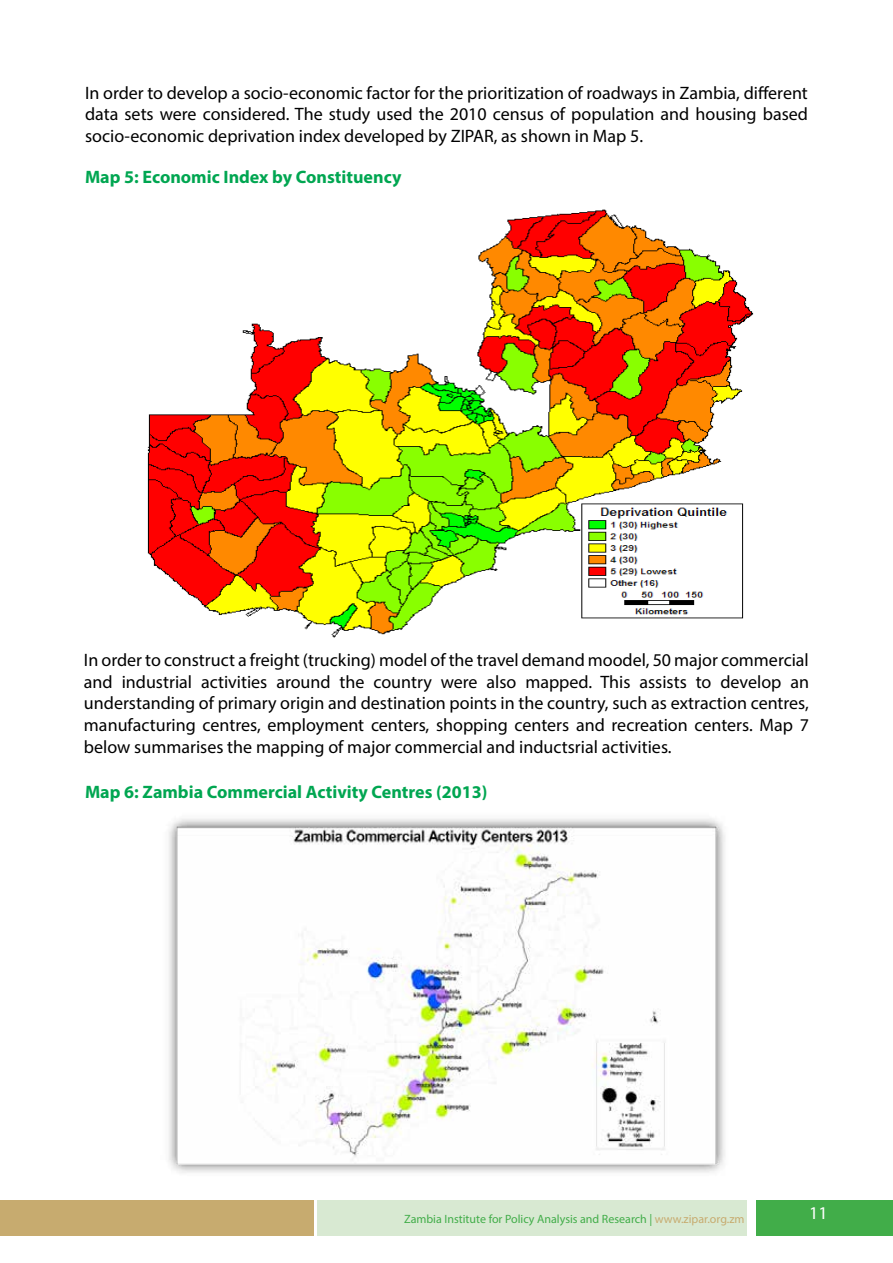
<style>
.page{position:relative;width:893px;height:1263px;background:#fff}
.page>*{position:absolute;margin:0;border:0;box-sizing:border-box;transform-origin:0 0}
.t1{font:18px/21.6px "Myriad Pro";color:#000;text-align:justify}
.t2{font:700 18px "Myriad Pro";color:#00a651}
.t3{font:18px "Myriad Pro";color:#fff}
.t4{font:12px "Myriad Pro";color:#41ad49}
.s1{color:#c7ab6f}
</style>
<div class="page">
<div style="left:756px;top:1200px;width:137px;height:36px;background:#41ad49"></div>
<div style="left:0;top:1200px;width:313px;height:36px;background:#c7ab6f"></div>
<div style="left:318px;top:1200px;width:429px;height:36px;background:#d8e9d2"></div>
<img style="left:147px;top:209px;width:607px;height:429px">
<img style="left:169px;top:818px;width:556px;height:355px">
<p class="t1" style="left:85px;top:81px;width:724px">In order to develop a socio-economic factor for the prioritization of roadways in Zambia, different data sets were considered. The study used the 2010 census of population and housing based socio-economic deprivation index developed by ZIPAR, as shown in Map 5.</p>
<p class="t2" style="left:85px;top:165px;width:318px">Map 5: Economic Index by Constituency</p>
<p class="t1" style="left:84px;top:649px;width:727px">In order to construct a freight (trucking) model of the travel demand moodel, 50 major commercial and industrial activities around the country were also mapped. This assists to develop an understanding of primary origin and destination points in the country, such as extraction centres, manufacturing centres, employment centers, shopping centers and recreation centers. Map 7 below summarises the mapping of major commercial and inductsrial activities.</p>
<p class="t2" style="left:85px;top:780px;width:404px">Map 6: Zambia Commercial Activity Centres (2013)</p>
<p class="t4" style="left:404px;top:1211px;width:342px">Zambia Institute for Policy Analysis and Research | <span class="s1">www.zipar.org.zm</span></p>
<p class="t3" style="left:809px;top:1202px;width:20px">11</p>
</div>
